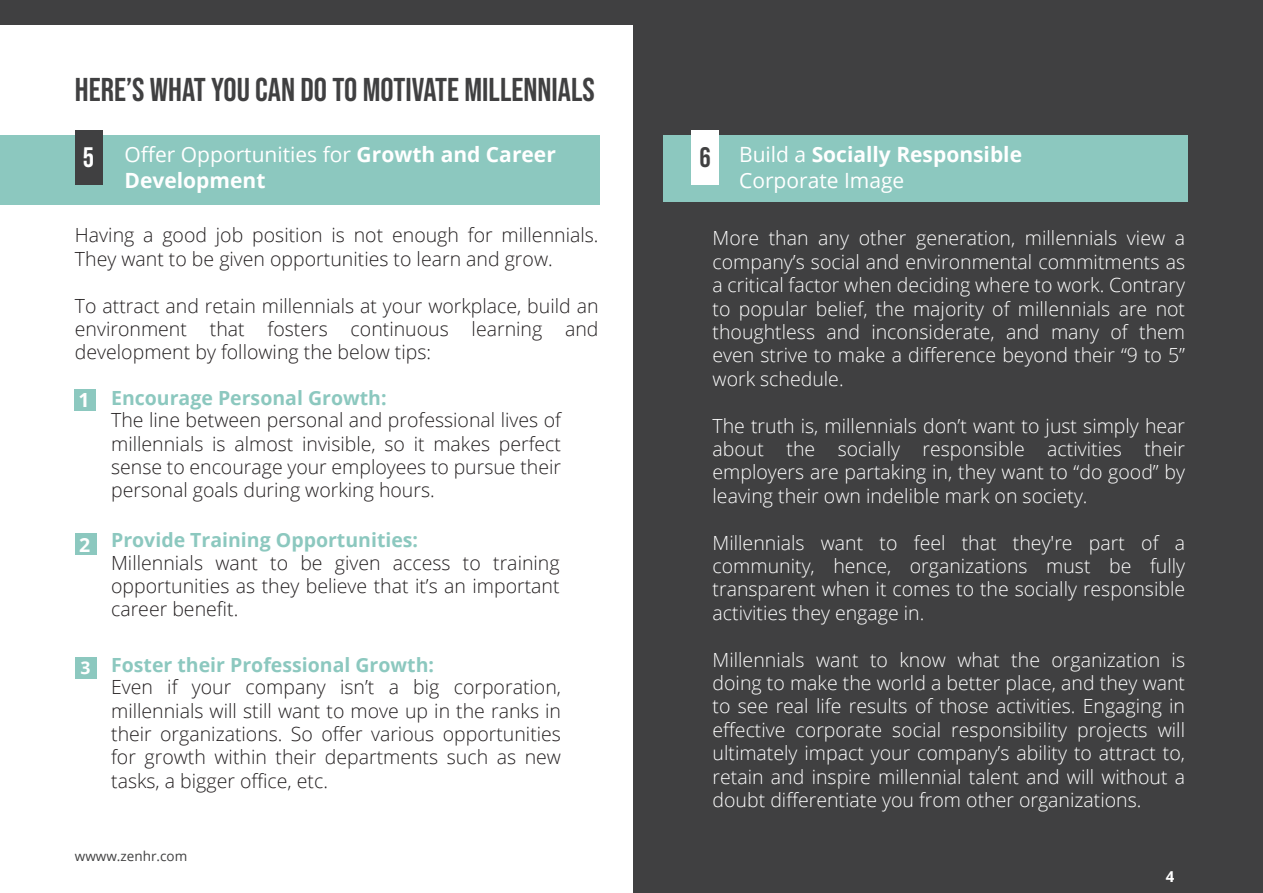
<style>
.page{position:relative;width:1263px;height:893px;background:#fff}
.page>*{position:absolute;margin:0;border:0;box-sizing:border-box;transform-origin:0 0}
.t1{font:33px "Bebas Neue";color:#404041}
.t2{font:28.2px "Bebas Neue";color:#fff}
.t3{font:28.2px "Bebas Neue";color:#404041}
.t4{font:700 21px/25.2px "Open Sans";color:#fff}
.t5{font:21px/25.2px "Open Sans";color:#fff}
.t6{font:300 19.5px/23.4px "Open Sans";color:#fff;text-align:justify}
.t7{font:300 19.5px/23.4px "Open Sans";color:#231f20;text-align:justify}
.t8{font:700 19.5px "Open Sans";color:#8cc8bf}
.t9{font:700 19.5px "Open Sans";color:#fff}
.t10{font:700 17.55px "Open Sans";color:#fff}
.t11{font:700 15px "Open Sans";color:#fff}
.t12{font:13.5px "Open Sans";color:#404041}
.s1{font-weight:400}
.s2{font-weight:700}
</style>
<div class="page">
<div style="left:633px;top:22px;width:630px;height:871px;background:#404041"></div>
<div style="left:0;top:135px;width:600px;height:70px;background:#8cc8bf"></div>
<div style="left:75px;top:130px;width:27px;height:54px;background:#404041"></div>
<div style="left:664px;top:135px;width:524px;height:67px;background:#8cc8bf"></div>
<div style="left:692px;top:130px;width:26px;height:54px;background:#fff"></div>
<div style="left:0;top:0;width:1263px;height:24px;background:#404041"></div>
<div style="left:75px;top:390px;width:21px;height:21px;background:#8cc8bf"></div>
<div style="left:75px;top:533px;width:21px;height:22px;background:#8cc8bf"></div>
<div style="left:75px;top:657px;width:21px;height:21px;background:#8cc8bf"></div>
<h1 class="t1" style="left:75px;top:70px;width:521px">HERE’S WHAT YOU CAN DO TO MOTIVATE MILLENNIALS</h1>
<p class="t4" style="left:124px;top:142px;width:433px"><span class="s1">Offer Opportunities for</span> Growth and Career<br>Development</p>
<h2 class="t2" style="left:83px;top:141px;width:13px">5</h2>
<p class="t5" style="left:739px;top:142px;width:284px">Build a <span class="s2">Socially Responsible<br></span>Corporate Image</p>
<h2 class="t3" style="left:699px;top:141px;width:13px">6</h2>
<p class="t7" style="left:75px;top:223px;width:525px">Having a good job position is not enough for millennials.<br>They want to be given opportunities to learn and grow.</p>
<p class="t7" style="left:75px;top:293px;width:525px">To attract and retain millennials at your workplace, build an environment that fosters continuous learning and development by following the below tips:</p>
<p class="t9" style="left:79px;top:386px;width:13px">1</p>
<p class="t8" style="left:111px;top:384px;width:277px">Encourage Personal Growth:</p>
<p class="t7" style="left:111px;top:408px;width:451px">The line between personal and professional lives of millennials is almost invisible, so it makes perfect sense to encourage your employees to pursue their personal goals during working hours.</p>
<p class="t9" style="left:79px;top:531px;width:13px">2</p>
<p class="t8" style="left:111px;top:526px;width:309px">Provide Training Opportunities:</p>
<p class="t7" style="left:111px;top:550px;width:450px">Millennials want to be given access to training opportunities as they believe that it’s an important career benefit.</p>
<p class="t10" style="left:80px;top:655px;width:12px">3</p>
<p class="t8" style="left:111px;top:651px;width:324px">Foster their Professional Growth:</p>
<p class="t7" style="left:111px;top:675px;width:451px">Even if your company isn’t a big corporation, millennials will still want to move up in the ranks in their organizations. So offer various opportunities for growth within their departments such as new tasks, a bigger office, etc.</p>
<p class="t12" style="left:75px;top:847px;width:114px">wwww.zenhr.com</p>
<p class="t6" style="left:712px;top:226px;width:474px">More than any other generation, millennials view a company’s social and environmental commitments as a critical factor when deciding where to work. Contrary to popular belief, the majority of millennials are not thoughtless and inconsiderate, and many of them even strive to make a difference beyond their “9 to 5” work schedule.</p>
<p class="t6" style="left:712px;top:413px;width:474px">The truth is, millennials don’t want to just simply hear about the socially responsible activities their employers are partaking in, they want to “do good” by leaving their own indelible mark on society.</p>
<p class="t6" style="left:712px;top:530px;width:474px">Millennials want to feel that they're part of a community, hence, organizations must be fully transparent when it comes to the socially responsible activities they engage in.</p>
<p class="t6" style="left:712px;top:647px;width:474px">Millennials want to know what the organization is doing to make the world a better place, and they want to see real life results of those activities. Engaging in effective corporate social responsibility projects will ultimately impact your company’s ability to attract to, retain and inspire millennial talent and will without a doubt differentiate you from other organizations.</p>
<p class="t11" style="left:1166px;top:866px;width:10px">4</p>
</div>
